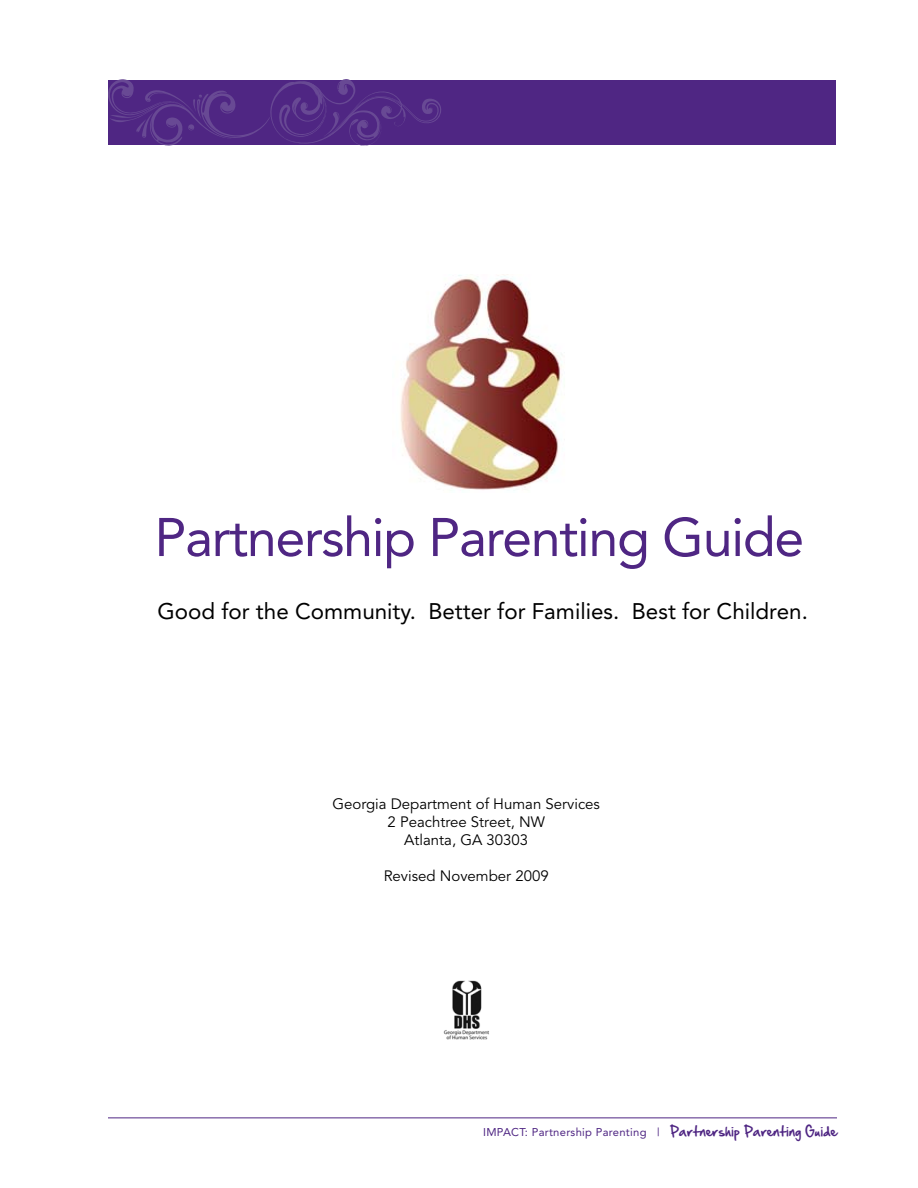
<style>
.page{position:relative;width:918px;height:1188px;background:#fff}
.page>*{position:absolute;margin:0;border:0;box-sizing:border-box;transform-origin:0 0}
.t1{font:53.85px "Avenir";letter-spacing:-.025em;color:#4f2683}
.t2{font:22.35px "Avenir";color:#000}
.t3{font:15px/18px "Avenir";color:#000;text-align:center}
.t4{font:11.25px "Avenir";letter-spacing:.025em;color:#4f2683}
.s1{font-family:"Hand Of Sean";font-size:12px}
</style>
<div class="page">
<div style="left:109px;top:80px;width:727px;height:65px;background:#4f2683"></div>
<hr style="left:108px;top:1118px;width:729px;height:1px;background:#4f2683">
<svg style="left:108px;top:79px;width:333px;height:67px"></svg>
<img style="left:443px;top:980px;width:46px;height:60px">
<img style="left:400px;top:274px;width:162px;height:217px">
<h1 class="t1" style="left:155px;top:506px;width:651px">Partnership Parenting Guide</h1>
<h2 class="t2" style="left:158px;top:598px;width:652px">Good for the Community. Better for Families. Best for Children.</h2>
<p class="t3" style="left:332px;top:796px;width:269px">Georgia Department of Human Services<br>2 Peachtree Street, NW<br>Atlanta, GA 30303</p>
<p class="t3" style="left:384px;top:868px;width:167px">Revised November 2009</p>
<p class="t4" style="left:483px;top:1126px;width:355px">IMPACT: Partnership Parenting | <span class="s1">Partnership Parenting Guide</span></p>
</div>
